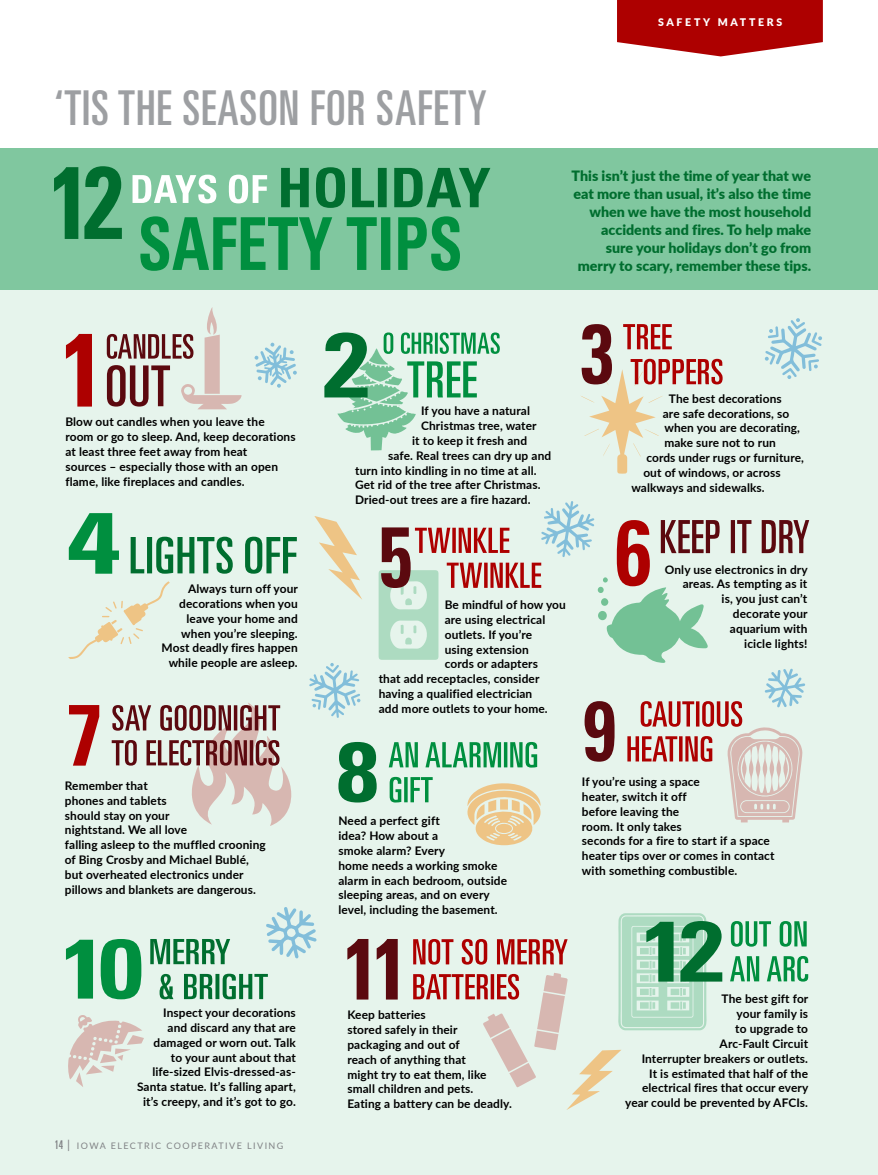
<style>
.page{position:relative;width:878px;height:1175px;background:#fff}
.page>*{position:absolute;margin:0;border:0;box-sizing:border-box;transform-origin:0 0}
.t1{font:ultra-condensed 48px "Univers";letter-spacing:.02em;color:#9d9fa2}
.t2{font:900 14.25px/18px "Lato";color:#006e2f;text-align:right}
.t3{font:700 11.85px/14.9px "Lato";letter-spacing:.01em;color:#000}
.t4{font:900 10.5px "Lato";letter-spacing:.26em;color:#fff}
.t5{font:9px "Lato";letter-spacing:.16em;color:#808285}
.s1{font-family:"Univers";font-stretch:ultra-condensed;font-size:12px}
.s2{font-size:12px}
</style>
<div class="page">
<div style="left:0;top:148px;width:878px;height:142px;background:#80c79f"></div>
<div style="left:0;top:290px;width:878px;height:884px;background:#e6f4ec"></div>
<svg style="left:764px;top:318px;width:58px;height:61px"></svg>
<svg style="left:266px;top:907px;width:51px;height:51px"></svg>
<svg style="left:254px;top:342px;width:43px;height:46px"></svg>
<svg style="left:617px;top:0;width:205px;height:56px;background:#b61e1e"></svg>
<svg style="left:347px;top:939px;width:51px;height:60px"></svg>
<svg style="left:68px;top:1015px;width:76px;height:72px"></svg>
<svg style="left:160px;top:973px;width:108px;height:26px"></svg>
<svg style="left:150px;top:939px;width:80px;height:25px"></svg>
<svg style="left:66px;top:939px;width:75px;height:60px"></svg>
<svg style="left:730px;top:956px;width:78px;height:25px"></svg>
<svg style="left:730px;top:921px;width:76px;height:25px"></svg>
<svg style="left:413px;top:913px;width:309px;height:196px"></svg>
<svg style="left:112px;top:703px;width:179px;height:123px"></svg>
<svg style="left:69px;top:705px;width:30px;height:60px"></svg>
<svg style="left:68px;top:581px;width:102px;height:78px"></svg>
<svg style="left:69px;top:513px;width:50px;height:60px"></svg>
<svg style="left:107px;top:307px;width:134px;height:102px"></svg>
<svg style="left:66px;top:334px;width:26px;height:72px"></svg>
<svg style="left:581px;top:324px;width:141px;height:149px"></svg>
<svg style="left:324px;top:332px;width:176px;height:118px"></svg>
<svg style="left:309px;top:501px;width:500px;height:344px"></svg>
<svg style="left:140px;top:216px;width:320px;height:55px"></svg>
<svg style="left:281px;top:167px;width:209px;height:41px"></svg>
<svg style="left:132px;top:175px;width:135px;height:28px"></svg>
<svg style="left:54px;top:166px;width:68px;height:73px"></svg>
<svg style="left:131px;top:536px;width:102px;height:37px"></svg>
<svg style="left:245px;top:536px;width:52px;height:37px"></svg>
<h1 class="t1" style="left:55px;top:80px;width:434px">‘TIS THE SEASON FOR SAFETY</h1>
<p class="t4" style="left:658px;top:14px;width:126px">SAFETY MATTERS</p>
<p class="t2" style="left:571px;top:166px;width:241px">This isn’t just the time of year that we eat more than usual, it’s also the time when we have the most household accidents and fires. To help make sure your holidays don’t go from merry to scary, remember these tips.</p>
<p class="t3" style="left:65px;top:414px;width:232px">Blow out candles when you leave the room or go to sleep. And, keep decorations at least three feet away from heat<br>sources – especially those with an open flame, like fireplaces and candles.</p>
<p class="t3" style="left:421px;top:403px;width:110px">If you have a natural</p>
<p class="t3" style="left:421px;top:418px;width:117px">Christmas tree, water</p>
<p class="t3" style="left:412px;top:433px;width:116px">it to keep it fresh and</p>
<p class="t3" style="left:388px;top:447px;width:165px">safe. Real trees can dry up and</p>
<p class="t3" style="left:355px;top:462px;width:183px">turn into kindling in no time at all.</p>
<p class="t3" style="left:355px;top:477px;width:187px">Get rid of the tree after Christmas.</p>
<p class="t3" style="left:355px;top:492px;width:177px">Dried-out trees are a fire hazard.</p>
<p class="t3" style="left:668px;top:390px;width:114px">The best decorations</p>
<p class="t3" style="left:662px;top:405px;width:128px">are safe decorations, so</p>
<p class="t3" style="left:664px;top:420px;width:137px">when you are decorating,</p>
<p class="t3" style="left:664px;top:435px;width:113px">make sure not to run</p>
<p class="t3" style="left:646px;top:450px;width:159px">cords under rugs or furniture,</p>
<p class="t3" style="left:643px;top:464px;width:139px">out of windows, or across</p>
<p class="t3" style="left:631px;top:479px;width:135px">walkways and sidewalks.</p>
<p class="t3" style="left:162px;top:581px;width:138px;text-align:right">Always turn off your decorations when you leave your home and when you’re sleeping.<br>Most deadly fires happen while people are asleep.</p>
<p class="t3" style="left:65px;top:777px;width:202px">Remember that<br>phones and tablets<br>should stay on your<br>nightstand. We all love<br>falling asleep to the muffled crooning of Bing Crosby and Michael Bublé, but overheated electronics under pillows and blankets are dangerous.</p>
<p class="t3" style="left:137px;top:1004px;width:160px;text-align:right">Inspect your decorations<br>and discard any that are damaged or worn out. Talk<br>to your aunt about that life-sized Elvis-dressed-as-<br>Santa statue. It’s falling apart, it’s creepy, and it’s got to go.</p>
<p class="t5" style="left:55px;top:1139px;width:230px"><span class="s1">14</span> <span class="s2">|</span> IOWA ELECTRIC COOPERATIVE LIVING</p>
<p class="t3" style="left:444px;top:597px;width:123px">Be mindful of how you</p>
<p class="t3" style="left:444px;top:611px;width:102px">are using electrical</p>
<p class="t3" style="left:444px;top:626px;width:89px">outlets. If you’re</p>
<p class="t3" style="left:444px;top:641px;width:86px">using extension</p>
<p class="t3" style="left:444px;top:656px;width:95px">cords or adapters</p>
<p class="t3" style="left:378px;top:671px;width:162px">that add receptacles, consider</p>
<p class="t3" style="left:378px;top:686px;width:155px">having a qualified electrician</p>
<p class="t3" style="left:378px;top:700px;width:170px">add more outlets to your home.</p>
<p class="t3" style="left:664px;top:561px;width:144px;text-align:right">Only use electronics in dry areas. As tempting as it<br>is, you just can’t<br>decorate your<br>aquarium with<br>icicle lights!</p>
<p class="t3" style="left:338px;top:813px;width:170px">Need a perfect gift<br>idea? How about a<br>smoke alarm? Every<br>home needs a working smoke alarm in each bedroom, outside sleeping areas, and on every level, including the basement.</p>
<p class="t3" style="left:582px;top:773px;width:194px">If you’re using a space<br>heater, switch it off<br>before leaving the<br>room. It only takes<br>seconds for a fire to start if a space heater tips over or comes in contact with something combustible.</p>
<p class="t3" style="left:347px;top:1007px;width:166px">Keep batteries<br>stored safely in their packaging and out of<br>reach of anything that<br>might try to eat them, like small children and pets.<br>Eating a battery can be deadly.</p>
<p class="t3" style="left:625px;top:991px;width:185px;text-align:right">The best gift for<br>your family is<br>to upgrade to<br>Arc-Fault Circuit<br>Interrupter breakers or outlets.<br>It is estimated that half of the electrical fires that occur every year could be prevented by AFCIs.</p>
</div>
